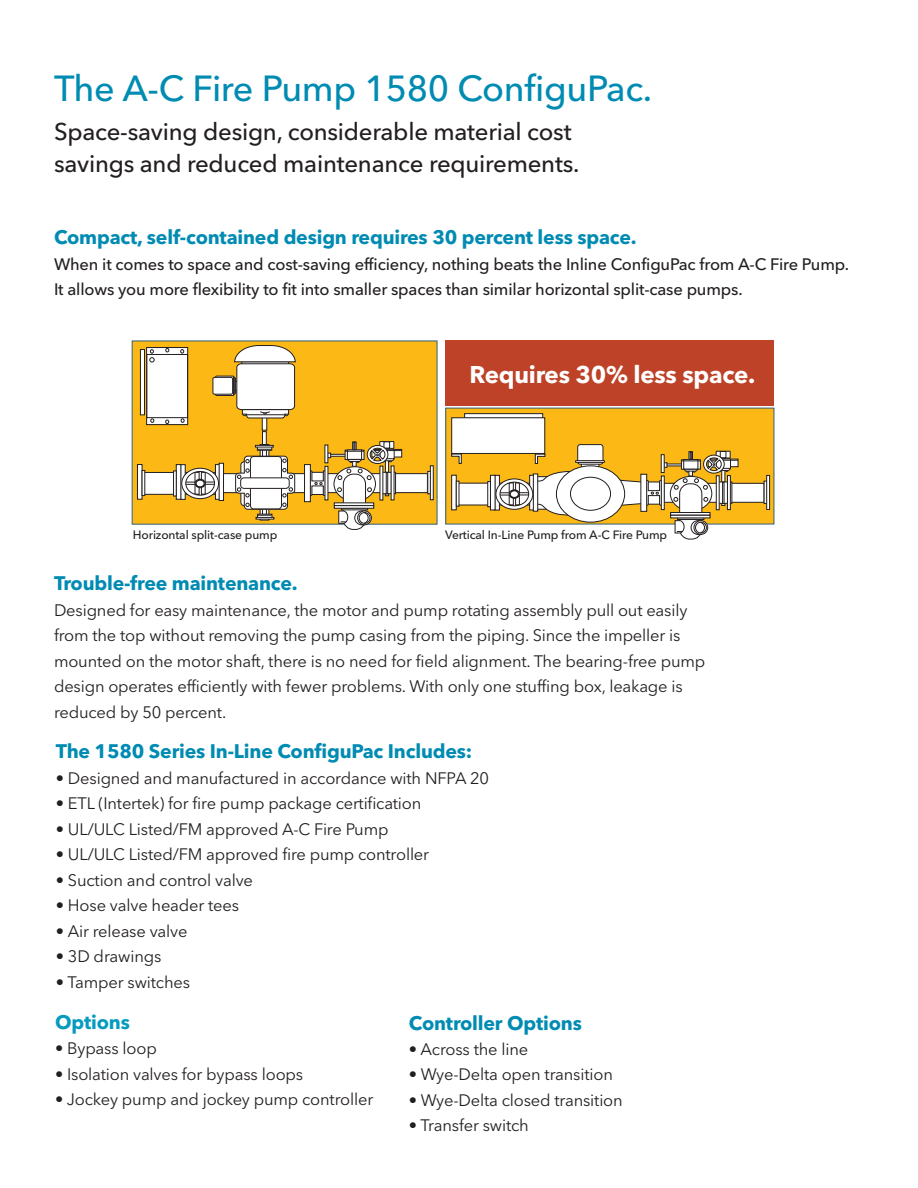
<style>
.page{position:relative;width:918px;height:1188px;background:#fff}
.page>*{position:absolute;margin:0;border:0;box-sizing:border-box;transform-origin:0 0}
.t1{font:500 36px "Avenir Next LT Pro";letter-spacing:-.01em;color:#008bb3}
.t2{font:500 24px/31.5px "Avenir Next LT Pro";letter-spacing:-.01em;color:#231f20}
.t3{font:700 24px "Avenir Next LT Pro";letter-spacing:-.01em;color:#fff}
.t4{font:700 19.5px "Avenir Next LT Pro";letter-spacing:-.01em;color:#008bb3}
.t5{font:700 19.5px "Avenir Next LT Pro";letter-spacing:-.01em;color:#049bbf}
.t6{font:16.5px/25.5px "Avenir Next LT Pro";letter-spacing:-.01em;color:#231f20}
.t7{font:500 16.5px/25.5px "Avenir Next LT Pro";letter-spacing:-.01em;color:#231f20}
.t8{font:500 12px "Avenir Next LT Pro";letter-spacing:-.01em;color:#231f20}
</style>
<div class="page">
<div style="left:132px;top:341px;width:305px;height:184px;background:#fcb814"></div>
<div style="left:222px;top:473px;width:206px;height:20px;background:#fff;border:1px solid #231f20"></div>
<div style="left:143px;top:472px;width:73px;height:23px;background:#fff;border:1px solid #231f20"></div>
<svg style="left:215px;top:464px;width:4px;height:36px"></svg>
<svg style="left:181px;top:464px;width:5px;height:36px"></svg>
<svg style="left:176px;top:464px;width:5px;height:36px"></svg>
<svg style="left:219px;top:463px;width:5px;height:38px"></svg>
<svg style="left:137px;top:464px;width:5px;height:36px"></svg>
<hr style="left:142px;top:470px;width:3px;height:26px;background:#fff">
<svg style="left:173px;top:471px;width:4px;height:25px"></svg>
<svg style="left:427px;top:471px;width:3px;height:23px"></svg>
<svg style="left:430px;top:465px;width:4px;height:35px"></svg>
<div style="left:304px;top:464px;width:7px;height:38px;background:#fff;border:1px solid #231f20"></div>
<hr style="left:325px;top:466px;width:3px;height:34px;background:#fff">
<svg style="left:383px;top:480px;width:8px;height:14px"></svg>
<svg style="left:309px;top:470px;width:17px;height:26px"></svg>
<svg style="left:334px;top:467px;width:41px;height:34px"></svg>
<div style="left:334px;top:466px;width:42px;height:36px;border:1px solid #231f20;border-radius:50%"></div>
<div style="left:343px;top:474px;width:23px;height:55px;background:#fff;border-radius:10px"></div>
<div style="left:343px;top:474px;width:23px;height:56px;border:1px solid #231f20;border-radius:10px"></div>
<hr style="left:341px;top:508px;width:27px;height:2px;background:#fff">
<div style="left:330px;top:454px;width:16px;height:3px;background:#fff;border:1px solid #231f20"></div>
<svg style="left:334px;top:502px;width:40px;height:3px"></svg>
<svg style="left:334px;top:505px;width:40px;height:4px"></svg>
<svg style="left:338px;top:510px;width:11px;height:14px"></svg>
<div style="left:354px;top:511px;width:15px;height:14px;border:1px solid #231f20;border-radius:50%"></div>
<div style="left:357px;top:511px;width:15px;height:14px;border:1px solid #231f20;border-radius:50%"></div>
<div style="left:359px;top:512px;width:11px;height:12px;border:1px solid #231f20;border-radius:50%"></div>
<svg style="left:363px;top:512px;width:6px;height:12px"></svg>
<svg style="left:328px;top:453px;width:3px;height:5px"></svg>
<svg style="left:324px;top:445px;width:4px;height:18px"></svg>
<svg style="left:367px;top:487px;width:5px;height:5px"></svg>
<svg style="left:337px;top:487px;width:5px;height:5px"></svg>
<svg style="left:394px;top:472px;width:2px;height:22px"></svg>
<hr style="left:391px;top:466px;width:3px;height:34px;background:#fff">
<hr style="left:380px;top:466px;width:3px;height:35px;background:#fff">
<div style="left:386px;top:472px;width:2px;height:22px;background:#fff;border:1px solid #231f20"></div>
<div style="left:380px;top:453px;width:14px;height:8px;border:1px solid #231f20;border-radius:3px"></div>
<svg style="left:395px;top:449px;width:7px;height:8px"></svg>
<svg style="left:392px;top:449px;width:3px;height:10px"></svg>
<hr style="left:372px;top:450px;width:30px;height:1px;background:#231f20">
<div style="left:379px;top:441px;width:15px;height:8px;border:1px solid #231f20"></div>
<div style="left:384px;top:441px;width:6px;height:8px;background:#312c2c"></div>
<svg style="left:181px;top:467px;width:38px;height:32px"></svg>
<svg style="left:262px;top:431px;width:5px;height:13px"></svg>
<svg style="left:338px;top:442px;width:54px;height:38px"></svg>
<div style="left:260px;top:444px;width:9px;height:76px;background:#242020"></div>
<svg style="left:257px;top:516px;width:15px;height:1px"></svg>
<div style="left:256px;top:517px;width:18px;height:3px;background:#fff;border:1px solid #231f20"></div>
<svg style="left:235px;top:445px;width:61px;height:71px"></svg>
<svg style="left:262px;top:419px;width:5px;height:12px"></svg>
<div style="left:215px;top:376px;width:20px;height:20px;border:1px solid #231f20;border-radius:2px"></div>
<div style="left:213px;top:377px;width:20px;height:17px;background:#fff;border-radius:2px"></div>
<div style="left:213px;top:377px;width:20px;height:18px;border:1px solid #231f20;border-radius:2px"></div>
<svg style="left:233px;top:345px;width:63px;height:74px;background:#e5dcc8"></svg>
<svg style="left:146px;top:347px;width:42px;height:78px"></svg>
<div style="left:146px;top:354px;width:42px;height:64px;background:#fff;border:1px solid #231f20"></div>
<svg style="left:165px;top:348px;width:4px;height:4px"></svg>
<svg style="left:180px;top:349px;width:4px;height:5px"></svg>
<svg style="left:149px;top:349px;width:6px;height:13px"></svg>
<svg style="left:165px;top:420px;width:4px;height:4px"></svg>
<svg style="left:150px;top:418px;width:4px;height:5px"></svg>
<svg style="left:181px;top:418px;width:4px;height:5px"></svg>
<svg style="left:140px;top:349px;width:5px;height:66px"></svg>
<div style="left:446px;top:408px;width:328px;height:116px;background:#fcb814"></div>
<div style="left:457px;top:483px;width:73px;height:22px;background:#fff"></div>
<div style="left:663px;top:483px;width:101px;height:20px;background:#fff;border:1px solid #231f20"></div>
<svg style="left:490px;top:475px;width:5px;height:35px"></svg>
<svg style="left:451px;top:475px;width:6px;height:35px"></svg>
<div style="left:456px;top:481px;width:3px;height:26px;background:#fff;border:1px solid #231f20"></div>
<svg style="left:487px;top:481px;width:4px;height:26px"></svg>
<div style="left:578px;top:445px;width:25px;height:19px;background:#fff;border-radius:3px"></div>
<div style="left:577px;top:444px;width:26px;height:21px;border:1px solid #231f20;border-radius:3px"></div>
<svg style="left:464px;top:413px;width:79px;height:4px"></svg>
<div style="left:451px;top:417px;width:94px;height:37px;background:#fff;border:1px solid #231f20"></div>
<svg style="left:451px;top:453px;width:11px;height:11px"></svg>
<svg style="left:764px;top:481px;width:2px;height:23px"></svg>
<svg style="left:766px;top:475px;width:4px;height:35px"></svg>
<svg style="left:731px;top:482px;width:1px;height:22px"></svg>
<svg style="left:728px;top:475px;width:3px;height:35px"></svg>
<div style="left:716px;top:463px;width:15px;height:8px;border:1px solid #231f20;border-radius:3px"></div>
<div style="left:708px;top:459px;width:30px;height:8px;background:#fff;border:1px solid #231f20"></div>
<div style="left:716px;top:459px;width:15px;height:10px;background:#fff;border:1px solid #231f20"></div>
<hr style="left:708px;top:460px;width:30px;height:1px;background:#231f20">
<div style="left:716px;top:451px;width:14px;height:7px;background:#fff"></div>
<div style="left:716px;top:451px;width:15px;height:7px;border:1px solid #231f20"></div>
<svg style="left:495px;top:451px;width:233px;height:89px"></svg>
<div style="left:445px;top:341px;width:329px;height:65px;background:#bd4227"></div>
<h1 class="t1" style="left:54px;top:67px;width:600px">The A-C Fire Pump 1580 ConfiguPac.</h1>
<h2 class="t2" style="left:54px;top:116px;width:527px">Space-saving design, considerable material cost savings and reduced maintenance requirements.</h2>
<p class="t4" style="left:54px;top:226px;width:584px">Compact, self-contained design requires 30 percent less space.</p>
<p class="t7" style="left:54px;top:251px;width:797px">When it comes to space and cost-saving efficiency, nothing beats the Inline ConfiguPac from A-C Fire Pump.<br>It allows you more flexibility to fit into smaller spaces than similar horizontal split-case pumps.</p>
<h2 class="t3" style="left:469px;top:360px;width:287px">Requires 30% less space.</h2>
<p class="t8" style="left:133px;top:528px;width:146px">Horizontal split-case pump</p>
<p class="t8" style="left:445px;top:528px;width:224px">Vertical In-Line Pump from A-C Fire Pump</p>
<p class="t4" style="left:54px;top:572px;width:245px">Trouble-free maintenance.</p>
<p class="t6" style="left:54px;top:597px;width:653px">Designed for easy maintenance, the motor and pump rotating assembly pull out easily from the top without removing the pump casing from the piping. Since the impeller is mounted on the motor shaft, there is no need for field alignment. The bearing-free pump design operates efficiently with fewer problems. With only one stuffing box, leakage is reduced by 50 percent.</p>
<p class="t4" style="left:56px;top:739px;width:418px">The 1580 Series In-Line ConfiguPac Includes:</p>
<p class="t6" style="left:56px;top:765px;width:435px">• Designed and manufactured in accordance with NFPA 20</p>
<p class="t6" style="left:56px;top:791px;width:367px">• ETL (Intertek) for fire pump package certification</p>
<p class="t6" style="left:56px;top:816px;width:334px">• UL/ULC Listed/FM approved A-C Fire Pump</p>
<p class="t6" style="left:56px;top:842px;width:375px">• UL/ULC Listed/FM approved fire pump controller</p>
<p class="t6" style="left:56px;top:867px;width:199px">• Suction and control valve</p>
<p class="t6" style="left:56px;top:893px;width:185px">• Hose valve header tees</p>
<p class="t6" style="left:56px;top:918px;width:133px">• Air release valve</p>
<p class="t6" style="left:56px;top:944px;width:107px">• 3D drawings</p>
<p class="t6" style="left:56px;top:969px;width:136px">• Tamper switches</p>
<p class="t4" style="left:409px;top:1011px;width:175px">Controller Options</p>
<p class="t6" style="left:409px;top:1037px;width:121px">• Across the line</p>
<p class="t6" style="left:409px;top:1062px;width:206px">• Wye-Delta open transition</p>
<p class="t6" style="left:409px;top:1088px;width:215px">• Wye-Delta closed transition</p>
<p class="t6" style="left:409px;top:1113px;width:121px">• Transfer switch</p>
<p class="t5" style="left:55px;top:1010px;width:76px">Options</p>
<p class="t6" style="left:55px;top:1036px;width:103px">• Bypass loop</p>
<p class="t6" style="left:55px;top:1061px;width:250px">• Isolation valves for bypass loops</p>
<p class="t6" style="left:55px;top:1087px;width:320px">• Jockey pump and jockey pump controller</p>
</div>
